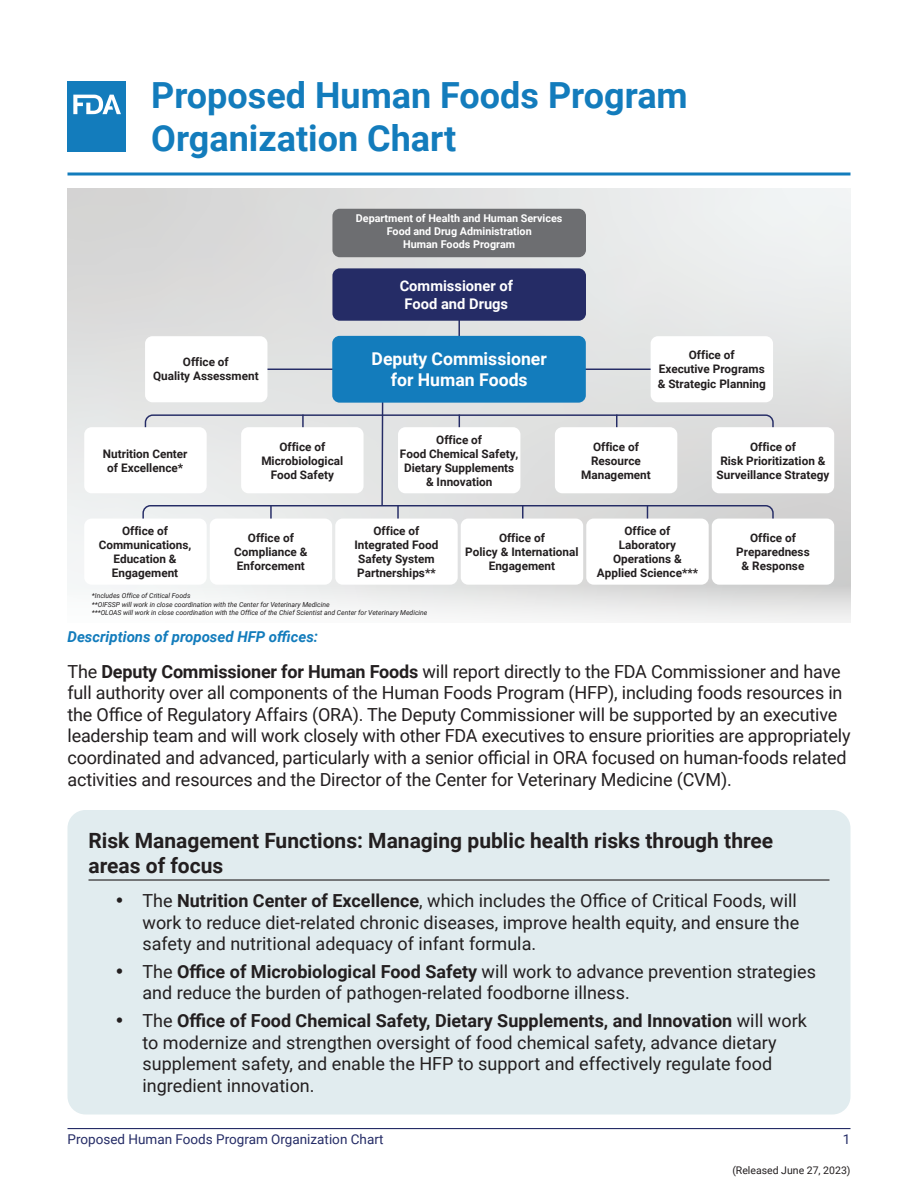
<style>
.page{position:relative;width:918px;height:1188px;background:#fff}
.page>*{position:absolute;margin:0;border:0;box-sizing:border-box;transform-origin:0 0}
.t1{font:700 36px/43.2px "Roboto";color:#137cbc}
.t2{font:700 21px/25.2px "Roboto";color:#231f20}
.t3{font:18px/21.6px "Roboto";letter-spacing:-.01em;color:#231f20}
.t4{font:700 17.7px/21.1px "Roboto";color:#fff;text-align:center}
.t5{font:italic 700 15px "Roboto";color:#137cbc}
.t6{font:700 14.7px/17.7px "Roboto";color:#fff;text-align:center}
.t7{font:13.5px "Roboto";color:#252c66}
.t8{font:700 11.7px/14.1px "Roboto";color:#231f20;text-align:center}
.t9{font:700 10.8px/12.9px "Roboto";color:#fff;text-align:center}
.t10{font:10.5px "Roboto";color:#231f20}
.t11{font:italic 6.9px/8.2px "Roboto";color:#201d1e}
.s1{font-weight:700}
</style>
<div class="page">
<hr style="left:68px;top:1128px;width:782px;height:1px;background:#252c66">
<div style="left:68px;top:81px;width:58px;height:70px;background:#137cbc"></div>
<svg style="left:73px;top:95px;width:48px;height:19px"></svg>
<svg style="left:68px;top:189px;width:783px;height:396px;background:#e1e2e2"></svg>
<svg style="left:68px;top:585px;width:783px;height:38px"></svg>
<hr style="left:458px;top:310px;width:2px;height:33px;background:#252c66">
<svg style="left:142px;top:370px;width:632px;height:175px;background:#d8d9dc"></svg>
<hr style="left:239px;top:369px;width:440px;height:1px;background:#252c66">
<hr style="left:270px;top:506px;width:2px;height:32px;background:#252c66">
<hr style="left:302px;top:415px;width:2px;height:32px;background:#252c66">
<hr style="left:459px;top:415px;width:1px;height:32px;background:#252c66">
<hr style="left:616px;top:415px;width:1px;height:32px;background:#252c66">
<hr style="left:647px;top:506px;width:1px;height:32px;background:#252c66">
<div style="left:332px;top:268px;width:254px;height:53px;background:#252c66;border-radius:7px"></div>
<div style="left:332px;top:336px;width:254px;height:67px;background:#137cbc;border-radius:7px"></div>
<div style="left:145px;top:336px;width:122px;height:66px;background:#fff;border-radius:7px"></div>
<div style="left:651px;top:336px;width:122px;height:66px;background:#fff;border-radius:7px"></div>
<div style="left:84px;top:427px;width:123px;height:66px;background:#fff;border-radius:7px"></div>
<div style="left:84px;top:519px;width:123px;height:66px;background:#fff;border-radius:7px"></div>
<div style="left:712px;top:519px;width:122px;height:66px;background:#fff;border-radius:7px"></div>
<div style="left:586px;top:519px;width:123px;height:66px;background:#fff;border-radius:7px"></div>
<div style="left:461px;top:519px;width:122px;height:66px;background:#fff;border-radius:7px"></div>
<div style="left:210px;top:519px;width:122px;height:66px;background:#fff;border-radius:7px"></div>
<div style="left:335px;top:519px;width:123px;height:66px;background:#fff;border-radius:7px"></div>
<div style="left:712px;top:427px;width:122px;height:66px;background:#fff;border-radius:7px"></div>
<div style="left:398px;top:427px;width:122px;height:66px;background:#fff;border-radius:7px"></div>
<div style="left:555px;top:427px;width:122px;height:66px;background:#fff;border-radius:7px"></div>
<div style="left:241px;top:427px;width:123px;height:66px;background:#fff;border-radius:7px"></div>
<div style="left:332px;top:209px;width:254px;height:48px;background:#6d6e71;border-radius:7px"></div>
<svg style="left:68px;top:172px;width:782px;height:4px;background:#4d9ccc"></svg>
<div style="left:68px;top:810px;width:782px;height:304px;background:#e1ecef;border-radius:18px"></div>
<hr style="left:88px;top:879px;width:742px;height:2px;background:#231f20">
<h1 class="t1" style="left:151px;top:72px;width:538px">Proposed Human Foods Program<br>Organization Chart</h1>
<p class="t9" style="left:356px;top:211px;width:208px">Department of Health and Human Services<br>Food and Drug Administration<br>Human Foods Program</p>
<p class="t6" style="left:400px;top:277px;width:115px">Commissioner of<br>Food and Drugs</p>
<p class="t8" style="left:153px;top:355px;width:107px">Office of<br>Quality Assessment</p>
<p class="t8" style="left:658px;top:348px;width:110px">Office of<br>Executive Programs &amp; Strategic Planning</p>
<p class="t4" style="left:372px;top:347px;width:177px">Deputy Commissioner for Human Foods</p>
<p class="t8" style="left:103px;top:446px;width:86px">Nutrition Center of Excellence*</p>
<p class="t8" style="left:261px;top:439px;width:83px">Office of<br>Microbiological<br>Food Safety</p>
<p class="t8" style="left:400px;top:432px;width:120px">Office of<br>Food Chemical Safety,<br>Dietary Supplements &amp; Innovation</p>
<p class="t8" style="left:581px;top:439px;width:71px">Office of<br>Resource<br>Management</p>
<p class="t8" style="left:717px;top:439px;width:114px">Office of<br>Risk Prioritization &amp;<br>Surveillance Strategy</p>
<p class="t8" style="left:99px;top:523px;width:94px">Office of<br>Communications,<br>Education &amp;<br>Engagement</p>
<p class="t8" style="left:234px;top:530px;width:75px">Office of<br>Compliance &amp;<br>Enforcement</p>
<p class="t8" style="left:465px;top:530px;width:115px">Office of<br>Policy &amp; International<br>Engagement</p>
<p class="t8" style="left:597px;top:523px;width:103px">Office of<br>Laboratory<br>Operations &amp;<br>Applied Science***</p>
<p class="t8" style="left:355px;top:523px;width:85px">Office of<br>Integrated Food<br>Safety System<br>Partnerships**</p>
<p class="t8" style="left:736px;top:530px;width:75px">Office of<br>Preparedness &amp; Response</p>
<p class="t11" style="left:92px;top:592px;width:337px">*Includes Office of Critical Foods<br>**OIFSSP will work in close coordination with the Center for Veterinary Medicine<br>***OLOAS will work in close coordination with the Office of the Chief Scientist and Center for Veterinary Medicine</p>
<p class="t5" style="left:68px;top:626px;width:252px">Descriptions of proposed HFP offices:</p>
<p class="t3" style="left:68px;top:660px;width:785px">The <span class="s1">Deputy Commissioner for Human Foods</span> will report directly to the FDA Commissioner and have full authority over all components of the Human Foods Program (HFP), including foods resources in the Office of Regulatory Affairs (ORA). The Deputy Commissioner will be supported by an executive leadership team and will work closely with other FDA executives to ensure priorities are appropriately coordinated and advanced, particularly with a senior official in ORA focused on human-foods related activities and resources and the Director of the Center for Veterinary Medicine (CVM).</p>
<p class="t2" style="left:88px;top:827px;width:686px">Risk Management Functions: Managing public health risks through three areas of focus</p>
<p class="t3" style="left:142px;top:889px;width:658px;text-indent:-27px">• The <span class="s1">Nutrition Center of Excellence</span>, which includes the Office of Critical Foods, will work to reduce diet-related chronic diseases, improve health equity, and ensure the safety and nutritional adequacy of infant formula.</p>
<p class="t3" style="left:142px;top:960px;width:675px;text-indent:-27px">• The <span class="s1">Office of Microbiological Food Safety</span> will work to advance prevention strategies and reduce the burden of pathogen-related foodborne illness.</p>
<p class="t3" style="left:142px;top:1009px;width:666px;text-indent:-27px">• The <span class="s1">Office of Food Chemical Safety, Dietary Supplements, and Innovation</span> will work to modernize and strengthen oversight of food chemical safety, advance dietary supplement safety, and enable the HFP to support and effectively regulate food ingredient innovation.</p>
<p class="t7" style="left:68px;top:1130px;width:318px">Proposed Human Foods Program Organization Chart</p>
<p class="t7" style="left:843px;top:1130px;width:9px">1</p>
<p class="t10" style="left:732px;top:1163px;width:120px">(Released June 27, 2023)</p>
</div>
